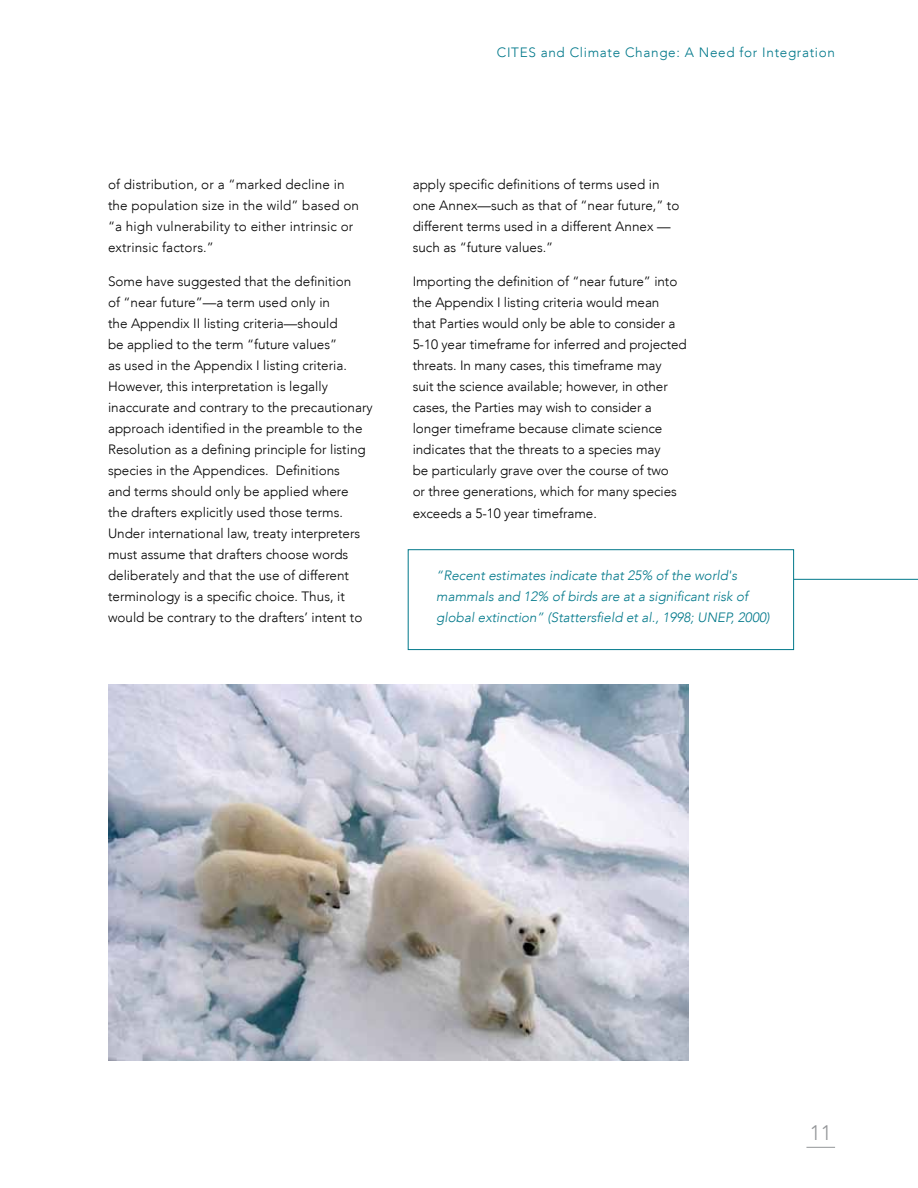
<style>
.page{position:relative;width:918px;height:1188px;background:#fff}
.page>*{position:absolute;margin:0;border:0;box-sizing:border-box;transform-origin:0 0}
.t1{font:300 21px "Avenir LT";color:#939598}
.t2{font:300 13.5px/21px "Avenir LT";color:#000}
.t3{font:italic 300 13.5px/21px "Avenir LT";color:#00788a}
.t4{font:300 13.5px "Avenir LT";letter-spacing:.05em;color:#00788a}
</style>
<div class="page">
<img style="left:108px;top:685px;width:580px;height:375px">
<div style="left:408px;top:550px;width:386px;height:100px;border:1px solid #00788a"></div>
<hr style="left:794px;top:579px;width:124px;height:1px;background:#00788a">
<svg style="left:806px;top:1147px;width:29px;height:1px"></svg>
<p class="t4" style="left:497px;top:45px;width:340px">CITES and Climate Change: A Need for Integration</p>
<p class="t2" style="left:108px;top:174px;width:253px">of distribution, or a “marked decline in the population size in the wild” based on “a high vulnerability to either intrinsic or extrinsic factors.”</p>
<p class="t2" style="left:108px;top:271px;width:266px">Some have suggested that the definition<br>of “near future”—a term used only in<br>the Appendix II listing criteria—should<br>be applied to the term “future values”<br>as used in the Appendix I listing criteria.<br>However, this interpretation is legally inaccurate and contrary to the precautionary approach identified in the preamble to the Resolution as a defining principle for listing species in the Appendices. Definitions<br>and terms should only be applied where<br>the drafters explicitly used those terms.<br>Under international law, treaty interpreters must assume that drafters choose words deliberately and that the use of different terminology is a specific choice. Thus, it would be contrary to the drafters’ intent to</p>
<p class="t2" style="left:413px;top:174px;width:268px">apply specific definitions of terms used in one Annex—such as that of “near future,” to different terms used in a different Annex — such as “future values.”</p>
<p class="t2" style="left:413px;top:271px;width:276px">Importing the definition of “near future” into the Appendix I listing criteria would mean<br>that Parties would only be able to consider a 5-10 year timeframe for inferred and projected threats. In many cases, this timeframe may<br>suit the science available; however, in other cases, the Parties may wish to consider a longer timeframe because climate science indicates that the threats to a species may<br>be particularly grave over the course of two<br>or three generations, which for many species exceeds a 5-10 year timeframe.</p>
<p class="t3" style="left:436px;top:564px;width:335px">“Recent estimates indicate that 25% of the world's mammals and 12% of birds are at a significant risk of global extinction” (Stattersfield et al., 1998; UNEP, 2000)</p>
<h1 class="t1" style="left:810px;top:1120px;width:23px">11</h1>
</div>
